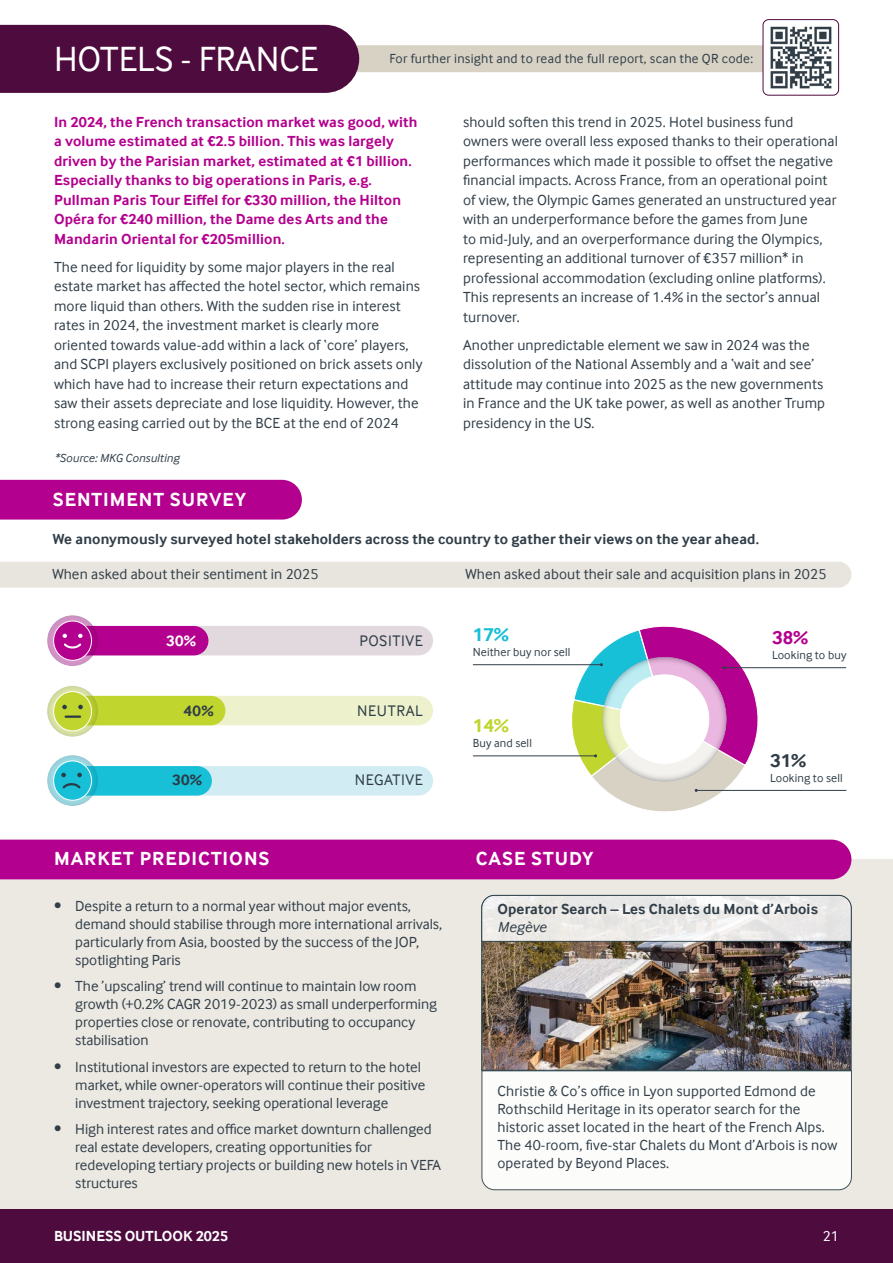
<style>
.page{position:relative;width:893px;height:1263px;background:#fff}
.page>*{position:absolute;margin:0;border:0;box-sizing:border-box;transform-origin:0 0}
.t1{font:36px "Inter Face";color:#fff}
.t2{font:700 19.5px "Inter Face";letter-spacing:.05em;color:#fff}
.t3{font:700 19.5px "Inter Face";color:#b4008e}
.t4{font:700 19.5px "Inter Face";color:#313e48}
.t5{font:700 19.5px "Inter Face";color:#17bfd7}
.t6{font:700 19.5px "Inter Face";color:#c1d52f}
.t7{font:15.75px "Inter Face";letter-spacing:.04em;color:#313e48}
.t8{font:700 15.75px "Inter Face";color:#fff}
.t9{font:700 15.75px "Inter Face";color:#313e48}
.t10{font:700 15.75px "Inter Face";color:#293c45}
.t11{font:15px/19.5px "Inter Face";letter-spacing:.01em;color:#313e48}
.t12{font:700 15px/19.5px "Inter Face";letter-spacing:.01em;color:#b4008e}
.t13{font:700 15px "Inter Face";letter-spacing:.01em;color:#313e48}
.t14{font:700 15px "Inter Face";color:#fff}
.t15{font:italic 15px "Inter Face";letter-spacing:.01em;color:#313e48}
.t16{font:15px "Inter Face";color:#fff}
.t17{font:13.5px "Inter Face";letter-spacing:.02em;color:#313e48}
.t18{font:12px "Inter Face";letter-spacing:.01em;color:#313e48}
.t19{font:italic 12px "Inter Face";letter-spacing:.01em;color:#313e48}
</style>
<div class="page">
<div style="left:0;top:1208px;width:893px;height:55px;background:#4e0b3e"></div>
<div style="left:67px;top:626px;width:366px;height:29px;background:#e1d9de;border-radius:15px"></div>
<div style="left:67px;top:696px;width:366px;height:29px;background:#edf2cd;border-radius:15px"></div>
<div style="left:67px;top:766px;width:366px;height:29px;background:#d1edf3;border-radius:15px"></div>
<div style="left:153px;top:45px;width:676px;height:27px;background:#d8d2c5;border-radius:13px"></div>
<div style="left:0;top:25px;width:359px;height:68px;background:#4e0b3e"></div>
<img style="left:763px;top:20px;width:75px;height:75px">
<div style="left:763px;top:19px;width:76px;height:77px;border:1px solid #4e0b3e;border-radius:6px"></div>
<div style="left:0;top:859px;width:893px;height:349px;background:#ece9e3"></div>
<div style="left:0;top:562px;width:851px;height:26px;background:#e8e5de"></div>
<hr style="left:724px;top:667px;width:122px;height:1px;background:#313e48">
<hr style="left:696px;top:790px;width:150px;height:1px;background:#313e48">
<hr style="left:473px;top:664px;width:128px;height:1px;background:#313e48">
<hr style="left:473px;top:755px;width:122px;height:1px;background:#313e48">
<svg style="left:568px;top:626px;width:194px;height:186px"></svg>
<div style="left:66px;top:626px;width:142px;height:29px;background:#b4008e;border-radius:15px"></div>
<div style="left:66px;top:696px;width:159px;height:29px;background:#c1d52f;border-radius:15px"></div>
<div style="left:66px;top:766px;width:146px;height:29px;background:#17bfd7;border-radius:15px"></div>
<div style="left:35px;top:603px;width:77px;height:63px;background:#313e48;opacity:.75"></div>
<div style="left:54px;top:621px;width:38px;height:39px;background:#b4008e;border-radius:50%"></div>
<div style="left:53px;top:621px;width:39px;height:39px;border:1px solid #fff;border-radius:50%"></div>
<svg style="left:63px;top:634px;width:20px;height:15px"></svg>
<div style="left:35px;top:674px;width:77px;height:63px;background:#313e48;opacity:.75"></div>
<div style="left:54px;top:692px;width:38px;height:39px;background:#c1d52f;border-radius:50%"></div>
<div style="left:53px;top:691px;width:39px;height:40px;border:1px solid #fff;border-radius:50%"></div>
<svg style="left:62px;top:705px;width:5px;height:4px"></svg>
<svg style="left:78px;top:705px;width:5px;height:4px"></svg>
<hr style="left:66px;top:715px;width:14px;height:3px;background:#293c45">
<div style="left:35px;top:743px;width:77px;height:63px;background:#313e48;opacity:.75"></div>
<div style="left:54px;top:761px;width:38px;height:39px;background:#17bfd7;border-radius:50%"></div>
<div style="left:53px;top:761px;width:39px;height:39px;border:1px solid #fff;border-radius:50%"></div>
<svg style="left:61px;top:773px;width:21px;height:16px"></svg>
<div style="left:0;top:840px;width:851px;height:39px;background:#b4008e"></div>
<div style="left:0;top:480px;width:302px;height:40px;background:#b4008e"></div>
<div style="left:482px;top:1070px;width:370px;height:120px;background:#fcfcfb"></div>
<img style="left:481px;top:942px;width:370px;height:129px">
<svg style="left:481px;top:895px;width:371px;height:47px"></svg>
<h1 class="t1" style="left:54px;top:38px;width:266px">HOTELS - FRANCE</h1>
<p class="t17" style="left:390px;top:51px;width:365px">For further insight and to read the full report, scan the QR code:</p>
<p class="t12" style="left:54px;top:112px;width:365px">In 2024, the French transaction market was good, with a volume estimated at €2.5 billion. This was largely driven by the Parisian market, estimated at €1 billion.<br>Especially thanks to big operations in Paris, e.g.<br>Pullman Paris Tour Eiffel for €330 million, the Hilton Opéra for €240 million, the Dame des Arts and the Mandarin Oriental for €205million.</p>
<p class="t11" style="left:54px;top:257px;width:370px">The need for liquidity by some major players in the real estate market has affected the hotel sector, which remains more liquid than others. With the sudden rise in interest rates in 2024, the investment market is clearly more oriented towards value-add within a lack of ‘core’ players, and SCPI players exclusively positioned on brick assets only which have had to increase their return expectations and saw their assets depreciate and lose liquidity. However, the strong easing carried out by the BCE at the end of 2024</p>
<p class="t19" style="left:54px;top:451px;width:126px">*Source: MKG Consulting</p>
<h2 class="t2" style="left:53px;top:488px;width:195px">SENTIMENT SURVEY</h2>
<p class="t11" style="left:463px;top:112px;width:376px">should soften this trend in 2025. Hotel business fund owners were overall less exposed thanks to their operational performances which made it possible to offset the negative financial impacts. Across France, from an operational point of view, the Olympic Games generated an unstructured year with an underperformance before the games from June<br>to mid-July, and an overperformance during the Olympics, representing an additional turnover of €357 million* in professional accommodation (excluding online platforms).<br>This represents an increase of 1.4% in the sector’s annual turnover.</p>
<p class="t11" style="left:463px;top:335px;width:364px">Another unpredictable element we saw in 2024 was the dissolution of the National Assembly and a ‘wait and see’ attitude may continue into 2025 as the new governments in France and the UK take power, as well as another Trump presidency in the US.</p>
<p class="t13" style="left:53px;top:530px;width:708px">We anonymously surveyed hotel stakeholders across the country to gather their views on the year ahead.</p>
<p class="t11" style="left:52px;top:564px;width:268px">When asked about their sentiment in 2025</p>
<p class="t11" style="left:465px;top:564px;width:363px">When asked about their sale and acquisition plans in 2025</p>
<p class="t8" style="left:166px;top:631px;width:31px">30%</p>
<p class="t7" style="left:359px;top:632px;width:65px">POSITIVE</p>
<p class="t9" style="left:183px;top:701px;width:31px">40%</p>
<p class="t7" style="left:357px;top:702px;width:67px">NEUTRAL</p>
<p class="t10" style="left:172px;top:771px;width:31px">30%</p>
<p class="t7" style="left:355px;top:771px;width:70px">NEGATIVE</p>
<h2 class="t2" style="left:54px;top:847px;width:217px">MARKET PREDICTIONS</h2>
<p class="t11" style="left:75px;top:896px;width:368px;line-height:18px;text-indent:-21px">• Despite a return to a normal year without major events, demand should stabilise through more international arrivals, particularly from Asia, boosted by the success of the JOP, spotlighting Paris</p>
<p class="t11" style="left:75px;top:977px;width:363px;line-height:18px;text-indent:-21px">• The ’upscaling’ trend will continue to maintain low room growth (+0.2% CAGR 2019-2023) as small underperforming properties close or renovate, contributing to occupancy stabilisation</p>
<p class="t11" style="left:75px;top:1058px;width:352px;line-height:18px;text-indent:-21px">• Institutional investors are expected to return to the hotel market, while owner-operators will continue their positive investment trajectory, seeking operational leverage</p>
<p class="t11" style="left:75px;top:1120px;width:367px;line-height:18px;text-indent:-21px">• High interest rates and office market downturn challenged real estate developers, creating opportunities for redeveloping tertiary projects or building new hotels in VEFA structures</p>
<h2 class="t5" style="left:473px;top:623px;width:37px">17%</h2>
<p class="t18" style="left:473px;top:645px;width:99px">Neither buy nor sell</p>
<h2 class="t6" style="left:473px;top:714px;width:37px">14%</h2>
<p class="t18" style="left:473px;top:736px;width:61px">Buy and sell</p>
<h2 class="t3" style="left:772px;top:626px;width:37px">38%</h2>
<p class="t18" style="left:772px;top:648px;width:76px">Looking to buy</p>
<h2 class="t4" style="left:770px;top:749px;width:37px">31%</h2>
<p class="t18" style="left:770px;top:771px;width:74px">Looking to sell</p>
<h2 class="t2" style="left:476px;top:847px;width:119px">CASE STUDY</h2>
<p class="t13" style="left:497px;top:900px;width:322px">Operator Search – Les Chalets du Mont d’Arbois</p>
<p class="t15" style="left:497px;top:918px;width:51px">Megève</p>
<p class="t11" style="left:497px;top:1081px;width:342px;line-height:18px">Christie &amp; Co’s office in Lyon supported Edmond de Rothschild Heritage in its operator search for the historic asset located in the heart of the French Alps.<br>The 40-room, five-star Chalets du Mont d’Arbois is now operated by Beyond Places.</p>
<p class="t14" style="left:54px;top:1227px;width:176px">BUSINESS OUTLOOK 2025</p>
<p class="t16" style="left:823px;top:1227px;width:18px">21</p>
</div>
